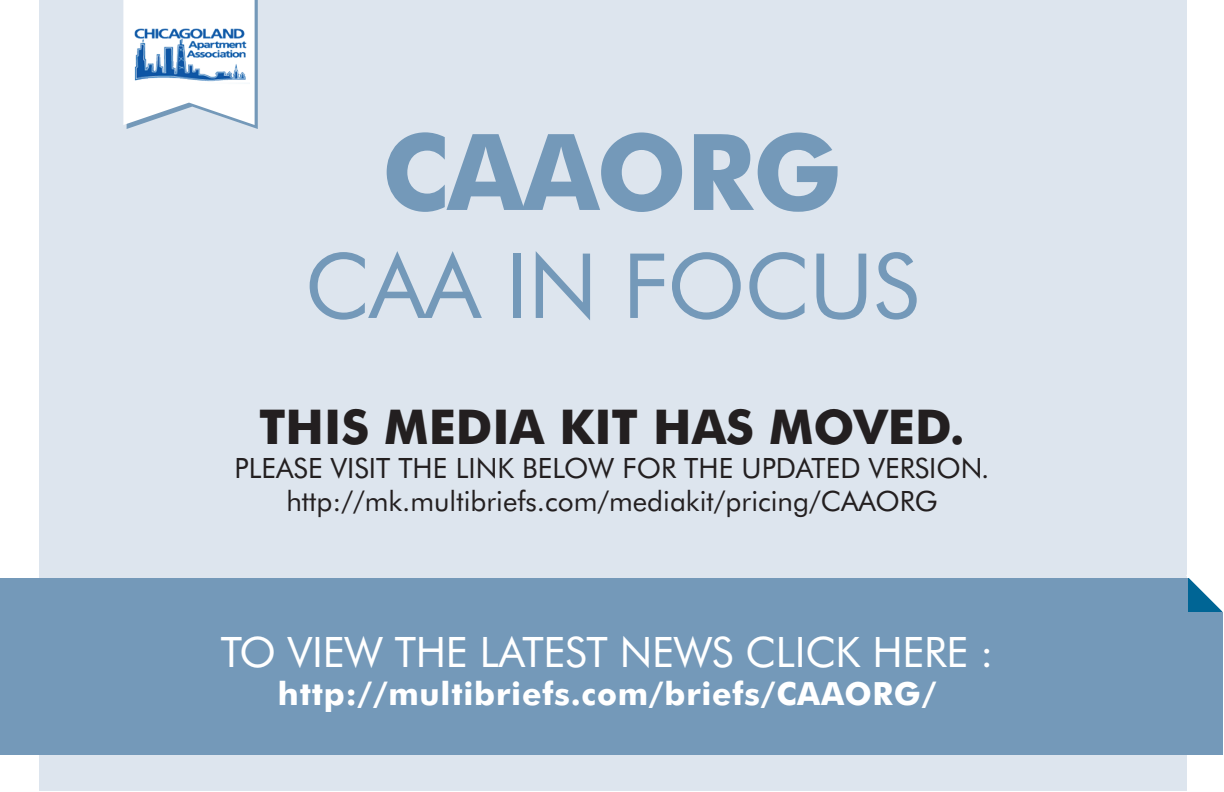
<style>
.page{position:relative;width:1224px;height:792px;background:#fff}
.page>*{position:absolute;margin:0;border:0;box-sizing:border-box;transform-origin:0 0}
.t1{font:700 106px "Futura BT";letter-spacing:-.01em;color:#7499b9}
.t2{font:90px "Futura BT";letter-spacing:-.01em;color:#7499b9}
.t3{font:700 48px "Futura BT";color:#231f20}
.t4{font:42px "Futura BT";letter-spacing:-.005em;color:#fff}
.t5{font:700 32px "Futura BT";letter-spacing:.025em;color:#fff}
.t6{font:28px "Futura BT";color:#231f20}
</style>
<div class="page">
<div style="left:39px;top:0;width:1148px;height:791px;background:#dde5ee"></div>
<svg style="left:123px;top:0;width:135px;height:129px"></svg>
<div style="left:0;top:578px;width:1222px;height:177px;background:#7499b9"></div>
<svg style="left:1186px;top:575px;width:37px;height:38px"></svg>
<img style="left:131px;top:12px;width:118px;height:81px">
<h1 class="t1" style="left:382px;top:108px;width:462px">CAAORG</h1>
<h2 class="t2" style="left:305px;top:231px;width:606px">CAA I N FOC US</h2>
<h3 class="t3" style="left:259px;top:398px;width:707px">This media kit has moved.</h3>
<p class="t6" style="left:235px;top:451px;width:712px">PLEASE VISIT THE LINK BELOW FOR THE UPDATED VERSION</p>
<p class="t6" style="left:981px;top:451px;width:10px">.</p>
<p class="t6" style="left:286px;top:484px;width:610px">HTTP://MK.MULTIBRIEFS.COM/MEDIAKIT/PRICING/CAAORG</p>
<h3 class="t4" style="left:221px;top:626px;width:775px">TO VIEW THE LATEST NEWS C LIC K HERE :</h3>
<p class="t5" style="left:278px;top:674px;width:660px">http://multibriefs.com/briefs/CAAORG/</p>
</div>
